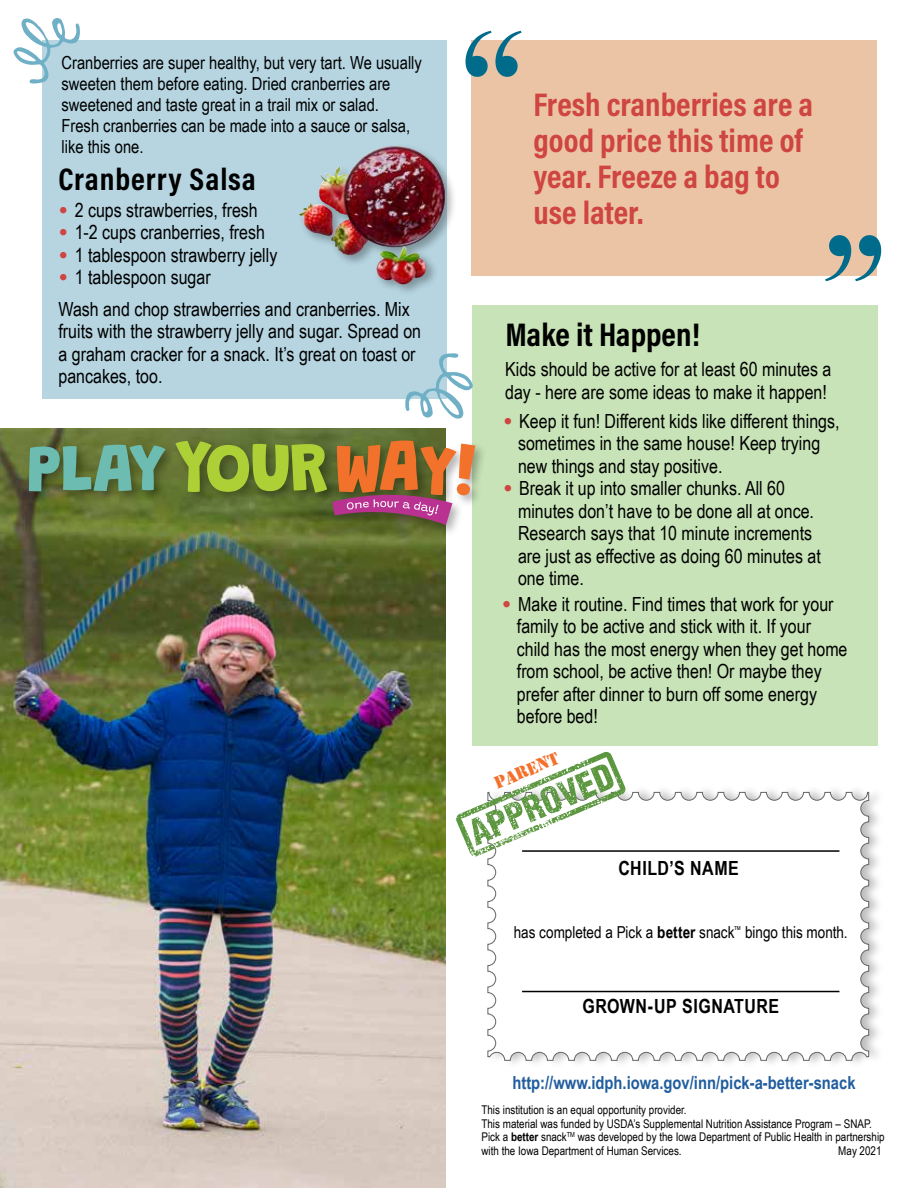
<style>
.page{position:relative;width:918px;height:1188px;background:#fff}
.page>*{position:absolute;margin:0;border:0;box-sizing:border-box;transform-origin:0 0}
.t1{font:180px "Bask Old Face";color:#006b8a}
.Headings{font:700 33px/36px "Acumin Pro Cond";color:#ce4541}
.Headings-2{font:700 33px "Acumin Pro Cond";color:#000}
.t2{font:700 31.5px "Acumin Pro Cond";letter-spacing:.03em;color:#000}
.Body_copy{font:19.5px/22.5px "Arial Narrow";color:#000}
.t3{font:700 19.5px "Arial Narrow";letter-spacing:.025em;color:#000}
.Body_copy-2{font:18px/21px "Arial Narrow";color:#000}
.t4{font:700 18px "Arial Narrow";color:#215e9e}
.t5{font:18px "Stencil";color:#f3722b}
.t6{font:16.5px "Arial Narrow";color:#000}
.Body_copy-3{font:12px/13.5px "Arial Narrow";color:#000}
.s1{font-family:"Arial";font-weight:900;color:#ce4541}
.s2{font-weight:700}
</style>
<div class="page">
<div style="left:472px;top:40px;width:405px;height:235px;background:#ebc4a6"></div>
<img style="left:0;top:429px;width:446px;height:759px">
<div style="left:472px;top:306px;width:406px;height:440px;background:#c7e3b7"></div>
<div style="left:486px;top:784px;width:398px;height:285px;background:#000;opacity:.27"></div>
<svg style="left:488px;top:792px;width:381px;height:268px"></svg>
<hr style="left:522px;top:850px;width:317px;height:2px;background:#000">
<hr style="left:522px;top:991px;width:317px;height:1px;background:#000">
<svg style="left:456px;top:751px;width:170px;height:105px"></svg>
<div style="left:42px;top:40px;width:405px;height:359px;background:#b6d5e1"></div>
<svg style="left:405px;top:353px;width:68px;height:66px"></svg>
<svg style="left:13px;top:18px;width:67px;height:66px"></svg>
<div style="left:297px;top:143px;width:161px;height:124px;background:#000;opacity:.3"></div>
<img style="left:319px;top:146px;width:72px;height:86px">
<div style="left:374px;top:244px;width:65px;height:53px;background:#000;opacity:.3"></div>
<img style="left:376px;top:246px;width:51px;height:39px">
<div style="left:26px;top:438px;width:462px;height:99px;background:#000;opacity:.3"></div>
<svg style="left:29px;top:445px;width:137px;height:46px;background:#649778"></svg>
<svg style="left:175px;top:441px;width:300px;height:84px;background:#908041"></svg>
<p class="Body_copy-2" style="left:62px;top:51px;width:362px">Cranberries are super healthy, but very tart. We usually sweeten them before eating. Dried cranberries are sweetened and taste great in a trail mix or salad.<br>Fresh cranberries can be made into a sauce or salsa, like this one.</p>
<p class="t2" style="left:58px;top:158px;width:199px">Cranberry Salsa</p>
<p class="Body_copy" style="left:58px;top:198px;width:201px"><span class="s1">•</span> 2 cups strawberries, fresh</p>
<p class="Body_copy" style="left:58px;top:220px;width:208px"><span class="s1">•</span> 1-2 cups cranberries, fresh</p>
<p class="Body_copy" style="left:58px;top:243px;width:220px"><span class="s1">•</span> 1 tablespoon strawberry jelly</p>
<p class="Body_copy" style="left:58px;top:265px;width:154px"><span class="s1">•</span> 1 tablespoon sugar</p>
<p class="Body_copy" style="left:58px;top:297px;width:364px">Wash and chop strawberries and cranberries. Mix fruits with the strawberry jelly and sugar. Spread on a graham cracker for a snack. It’s great on toast or pancakes, too.</p>
<p class="t1" style="left:458px;top:-5px;width:74px">“</p>
<p class="Headings" style="left:534px;top:85px;width:281px">Fresh cranberries are a good price this time of year. Freeze a bag to use later.</p>
<p class="t1" style="left:889px;top:317px;width:74px;rotate:-180deg">“</p>
<p class="Headings-2" style="left:506px;top:313px;width:196px">Make it Happen!</p>
<p class="Body_copy" style="left:505px;top:357px;width:328px">Kids should be active for at least 60 minutes a day - here are some ideas to make it happen!</p>
<p class="Body_copy" style="left:518px;top:409px;width:323px;text-indent:-15px"><span class="s1">•</span> Keep it fun! Different kids like different things, sometimes in the same house! Keep trying new things and stay positive.</p>
<p class="Body_copy" style="left:518px;top:476px;width:304px;text-indent:-15px"><span class="s1">•</span> Break it up into smaller chunks. All 60 minutes don’t have to be done all at once.<br>Research says that 10 minute increments are just as effective as doing 60 minutes at one time.</p>
<p class="Body_copy" style="left:517px;top:592px;width:332px;text-indent:-15px"><span class="s1">•</span> Make it routine. Find times that work for your family to be active and stick with it. If your child has the most energy when they get home from school, be active then! Or maybe they prefer after dinner to burn off some energy before bed!</p>
<p class="t5" style="left:491px;top:774px;width:70px;rotate:-23deg">PARENT</p>
<p class="t3" style="left:618px;top:853px;width:122px">CHILD’S NAME</p>
<p class="t6" style="left:514px;top:920px;width:335px">has completed a Pick a <span class="s2">better</span> snack<sup>™</sup> bingo this month.</p>
<p class="t3" style="left:582px;top:992px;width:198px">GROWN-UP SIGNATURE</p>
<p class="t4" style="left:512px;top:1069px;width:345px">http://www.idph.iowa.gov/inn/pick-a-better-snack</p>
<p class="Body_copy-3" style="left:482px;top:1103px;width:207px">This institution is an equal opportunity provider.</p>
<p class="Body_copy-3" style="left:482px;top:1116px;width:405px">This material was funded by USDA’s Supplemental Nutrition Assistance Program – SNAP.<br>Pick a <span class="s2">better</span> snack<sup>TM</sup> was developed by the Iowa Department of Public Health in partnership with the Iowa Department of Human Services.</p>
<p class="Body_copy-3" style="left:838px;top:1143px;width:45px">May 2021</p>
</div>
